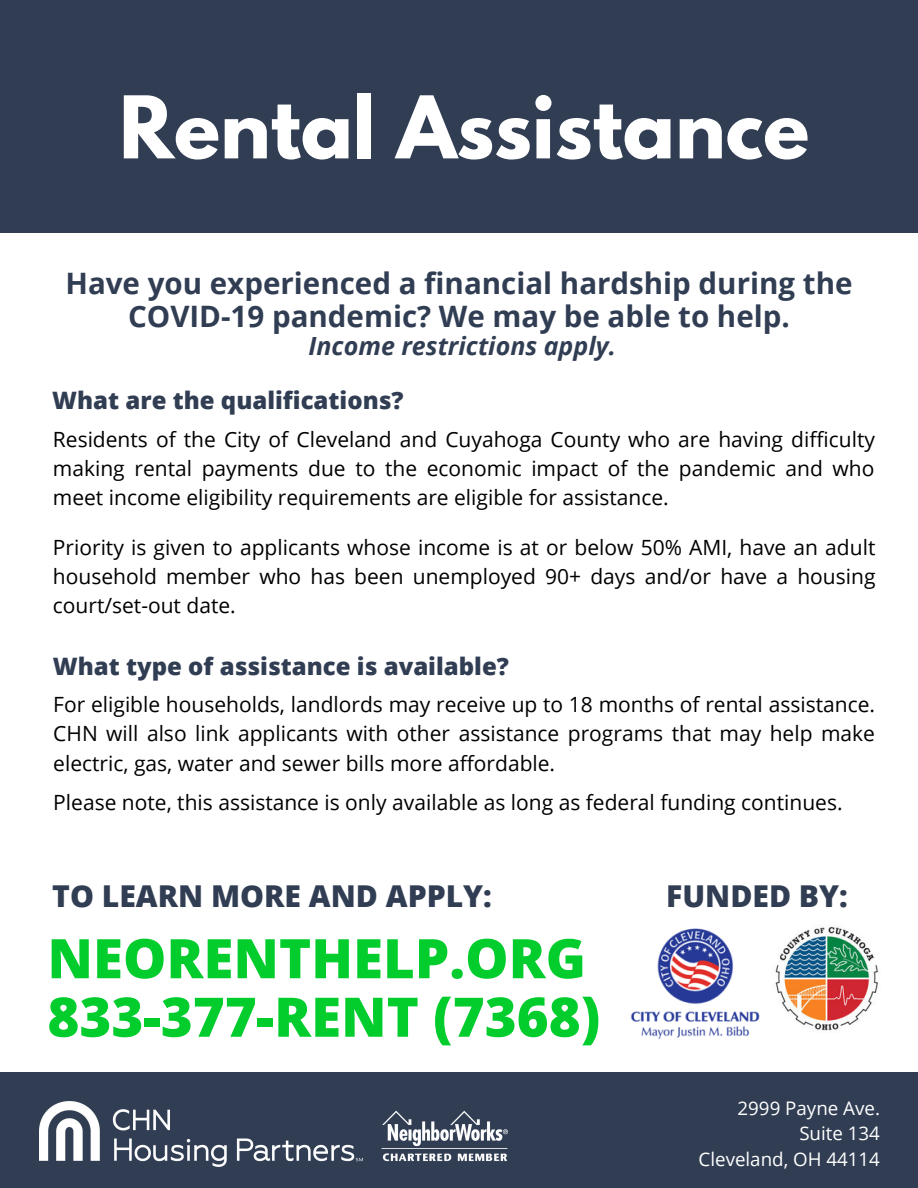
<style>
.page{position:relative;width:918px;height:1188px;background:#fff}
.page>*{position:absolute;margin:0;border:0;box-sizing:border-box;transform-origin:0 0}
.t1{font:700 76.5px "League Spartan";color:#fff}
.t2{font:800 54.6px/58.5px "Open Sans";color:#02cd2d}
.t3{font:800 30.15px "Open Sans";color:#303d53}
.t4{font:700 29.55px/32.7px "Open Sans";color:#303d53;text-align:center}
.t5{font:italic 700 25.05px "Open Sans";color:#303d53}
.t6{font:800 24px "Open Sans";color:#303d53}
.t7{font:21px/29.2px "Open Sans";color:#000;text-align:justify}
.t8{font:18.75px/25.8px "Open Sans";color:#fff;text-align:right}
</style>
<div class="page">
<img style="left:775px;top:926px;width:104px;height:105px">
<div style="left:0;top:1072px;width:918px;height:116px;background:#303d53"></div>
<img style="left:39px;top:1102px;width:468px;height:65px">
<div style="left:0;top:0;width:918px;height:233px;background:#303d53"></div>
<img style="left:630px;top:928px;width:130px;height:111px">
<h1 class="t1" style="left:119px;top:90px;width:692px">Rental Assistance</h1>
<h3 class="t4" style="left:65px;top:266px;width:789px">Have you experienced a financial hardship during the<br>COVID-19 pandemic? We may be able to help.</h3>
<p class="t5" style="left:309px;top:328px;width:309px">Income restrictions apply.</p>
<p class="t6" style="left:52px;top:384px;width:353px">What are the qualifications?</p>
<p class="t7" style="left:53px;top:424px;width:824px">Residents of the City of Cleveland and Cuyahoga County who are having difficulty making rental payments due to the economic impact of the pandemic and who meet income eligibility requirements are eligible for assistance.</p>
<p class="t7" style="left:53px;top:532px;width:824px">Priority is given to applicants whose income is at or below 50% AMI, have an adult household member who has been unemployed 90+ days and/or have a housing court/set-out date.</p>
<p class="t6" style="left:53px;top:649px;width:458px">What type of assistance is available?</p>
<p class="t7" style="left:53px;top:689px;width:823px">For eligible households, landlords may receive up to 18 months of rental assistance.<br>CHN will also link applicants with other assistance programs that may help make electric, gas, water and sewer bills more affordable.</p>
<p class="t7" style="left:53px;top:787px;width:791px">Please note, this assistance is only available as long as federal funding continues.</p>
<h3 class="t3" style="left:52px;top:875px;width:441px">TO LEARN MORE AND APPLY:</h3>
<h2 class="t2" style="left:47px;top:928px;width:554px">NEORENTHELP.ORG<br>833-377-RENT (7368)</h2>
<h3 class="t3" style="left:666px;top:875px;width:183px">FUNDED BY:</h3>
<p class="t8" style="left:699px;top:1094px;width:183px">2999 Payne Ave.<br>Suite 134<br>Cleveland, OH 44114</p>
</div>
